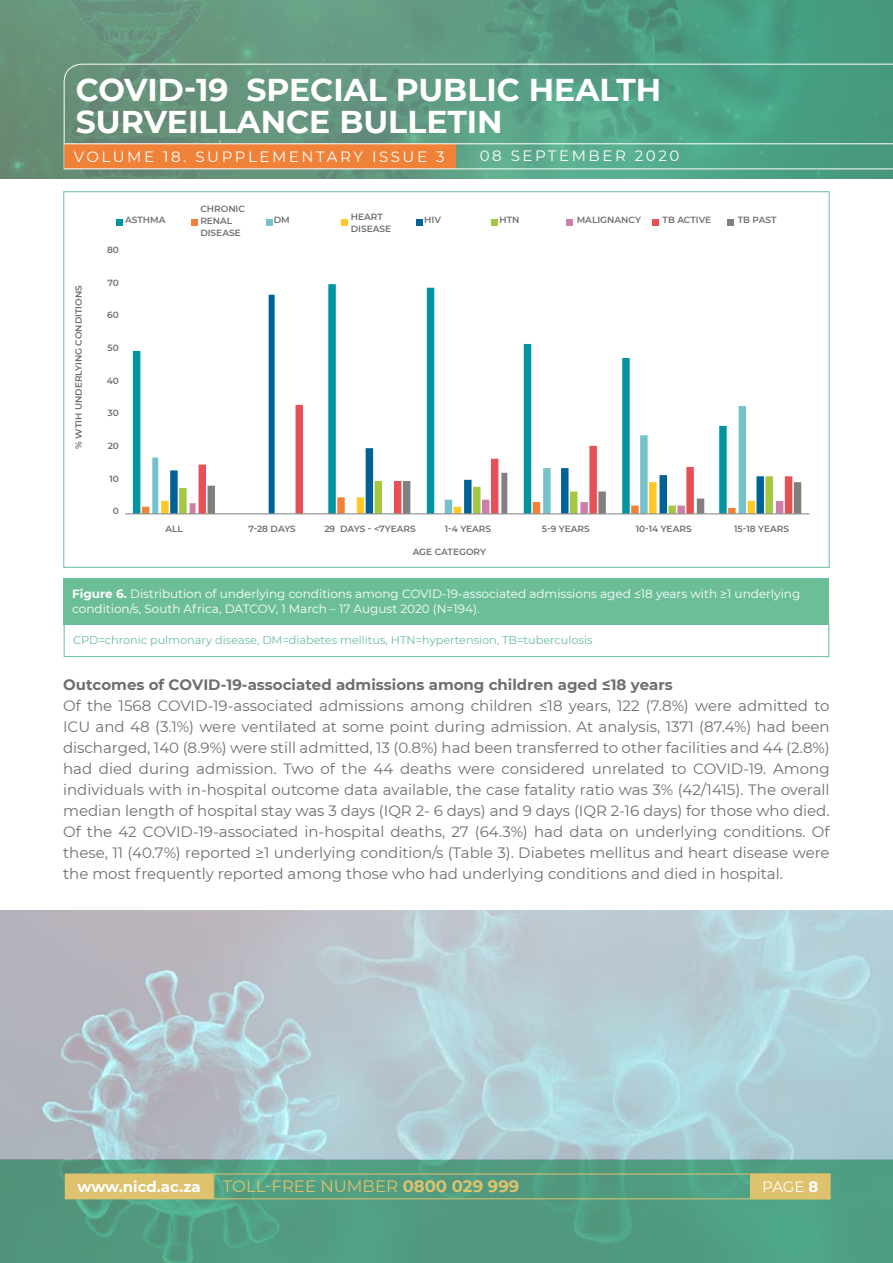
<style>
.page{position:relative;width:893px;height:1263px;background:#fff}
.page>*{position:absolute;margin:0;border:0;box-sizing:border-box;transform-origin:0 0}
.t1{font:700 31.5px/31.5px "Montserrat";color:#fff}
.t2{font:16.5px "Montserrat";color:#dec26d}
.t3{font:15px/21px "Montserrat";color:#706f6f;text-align:justify}
.t4{font:700 15px "Montserrat";color:#706f6f}
.t5{font:15px "Montserrat";letter-spacing:.17em;color:#fff}
.t6{font:700 15px "Montserrat";color:#fff}
.t7{font:12px/15px "Montserrat";color:#fff}
.t8{font:11.25px "Montserrat";color:#6cbe99}
.t9{font:600 9px/12px "Montserrat";color:#706f6f}
.s1{font-weight:700}
</style>
<div class="page">
<svg style="left:0;top:0;width:893px;height:179px;background:#5c987f"></svg>
<img style="left:0;top:910px;width:893px;height:250px">
<svg style="left:0;top:1160px;width:893px;height:103px;background:#519d81"></svg>
<svg style="left:63px;top:63px;width:830px;height:107px;background:#5c9e85"></svg>
<div style="left:65px;top:144px;width:390px;height:24px;background:#f08138"></div>
<div style="left:64px;top:144px;width:392px;height:25px;border:1px solid #f08138"></div>
<div style="left:213px;top:1174px;width:617px;height:25px;border:1px solid #dec26d"></div>
<div style="left:751px;top:1174px;width:79px;height:25px;background:#dec26d"></div>
<div style="left:65px;top:1174px;width:148px;height:25px;background:#dec26d"></div>
<hr style="left:64px;top:169px;width:829px;height:1px;background:#fff">
<hr style="left:64px;top:143px;width:829px;height:1px;background:#fff">
<div style="left:64px;top:578px;width:765px;height:47px;background:#6cbe99"></div>
<svg style="left:116px;top:219px;width:6px;height:6px"></svg>
<svg style="left:191px;top:219px;width:6px;height:6px"></svg>
<svg style="left:266px;top:219px;width:6px;height:6px"></svg>
<svg style="left:342px;top:219px;width:6px;height:6px"></svg>
<svg style="left:417px;top:219px;width:6px;height:6px"></svg>
<svg style="left:492px;top:219px;width:6px;height:6px"></svg>
<svg style="left:567px;top:219px;width:6px;height:6px"></svg>
<svg style="left:653px;top:219px;width:6px;height:6px"></svg>
<svg style="left:728px;top:219px;width:6px;height:6px"></svg>
<div style="left:64px;top:624px;width:765px;height:33px;border:1px solid #6cbe99"></div>
<svg style="left:133px;top:284px;width:302px;height:230px"></svg>
<svg style="left:170px;top:295px;width:460px;height:178px"></svg>
<svg style="left:199px;top:405px;width:547px;height:68px"></svg>
<svg style="left:142px;top:473px;width:659px;height:41px"></svg>
<hr style="left:125px;top:514px;width:684px;height:1px;background:#808080">
<h1 class="t1" style="left:76px;top:73px;width:587px">COVID-19 SPECIAL PUBLIC HEALTH<br>SURVEILLANCE BULLETIN</h1>
<p class="t5" style="left:480px;top:145px;width:201px">08 SEPTEMBER 2020</p>
<p class="t5" style="left:74px;top:146px;width:372px">VOLUME 18. SUPPLEMENTARY ISSUE 3</p>
<p class="t9" style="left:72px;top:449px;width:165px;rotate:-90deg">% WTIH UNDERLYING CONDITIONS</p>
<p class="t9" style="left:200px;top:203px;width:46px">CHRONIC<br>RENAL<br>DISEASE</p>
<p class="t9" style="left:351px;top:210px;width:42px">HEART<br>DISEASE</p>
<p class="t9" style="left:274px;top:213px;width:18px">DM</p>
<p class="t9" style="left:424px;top:213px;width:18px">HIV</p>
<p class="t9" style="left:499px;top:213px;width:21px">HTN</p>
<p class="t9" style="left:577px;top:213px;width:66px">MALIGNANCY</p>
<p class="t9" style="left:125px;top:213px;width:42px">ASTHMA</p>
<p class="t9" style="left:663px;top:213px;width:50px">TB ACTIVE</p>
<p class="t9" style="left:738px;top:213px;width:40px">TB PAST</p>
<p class="t9" style="left:107px;top:243px;width:13px">80</p>
<p class="t9" style="left:108px;top:276px;width:13px">70</p>
<p class="t9" style="left:107px;top:309px;width:13px">60</p>
<p class="t9" style="left:108px;top:341px;width:13px">50</p>
<p class="t9" style="left:107px;top:374px;width:14px">40</p>
<p class="t9" style="left:108px;top:407px;width:13px">30</p>
<p class="t9" style="left:108px;top:439px;width:13px">20</p>
<p class="t9" style="left:109px;top:472px;width:11px">10</p>
<p class="t9" style="left:113px;top:505px;width:8px">0</p>
<p class="t9" style="left:166px;top:522px;width:19px">ALL</p>
<p class="t9" style="left:324px;top:522px;width:93px">29 DAYS - &lt;7YEARS</p>
<p class="t9" style="left:445px;top:522px;width:48px">1-4 YEARS</p>
<p class="t9" style="left:542px;top:522px;width:49px">5-9 YEARS</p>
<p class="t9" style="left:734px;top:522px;width:56px">15-18 YEARS</p>
<p class="t9" style="left:248px;top:522px;width:49px">7-28 DAYS</p>
<p class="t9" style="left:636px;top:522px;width:57px">10-14 YEARS</p>
<p class="t9" style="left:413px;top:545px;width:75px">AGE CATEGORY</p>
<p class="t7" style="left:72px;top:586px;width:729px"><span class="s1">Figure 6.</span> Distribution of underlying conditions among COVID-19-associated admissions aged ≤18 years with ≥1 underlying condition/s, South Africa, DATCOV, 1 March – 17 August 2020 (N=194).</p>
<p class="t8" style="left:73px;top:632px;width:521px">CPD=chronic pulmonary disease, DM=diabetes mellitus, HTN=hypertension, TB=tuberculosis</p>
<p class="t4" style="left:63px;top:674px;width:611px">Outcomes of COVID-19-associated admissions among children aged ≤18 years</p>
<p class="t3" style="left:63px;top:694px;width:768px">Of the 1568 COVID-19-associated admissions among children ≤18 years, 122 (7.8%) were admitted to ICU and 48 (3.1%) were ventilated at some point during admission. At analysis, 1371 (87.4%) had been discharged, 140 (8.9%) were still admitted, 13 (0.8%) had been transferred to other facilities and 44 (2.8%) had died during admission. Two of the 44 deaths were considered unrelated to COVID-19. Among individuals with in-hospital outcome data available, the case fatality ratio was 3% (42/1415). The overall median length of hospital stay was 3 days (IQR 2- 6 days) and 9 days (IQR 2-16 days) for those who died.<br>Of the 42 COVID-19-associated in-hospital deaths, 27 (64.3%) had data on underlying conditions. Of these, 11 (40.7%) reported ≥1 underlying condition/s (Table 3). Diabetes mellitus and heart disease were the most frequently reported among those who had underlying conditions and died in hospital.</p>
<p class="t6" style="left:78px;top:1176px;width:125px">www.nicd.ac.za</p>
<p class="t2" style="left:223px;top:1175px;width:298px">TOLL-FREE NUMBER <span class="s1">0800 029 999</span></p>
<p class="t5" style="left:762px;top:1176px;width:58px">PAGE <span class="s1">8</span></p>
</div>
